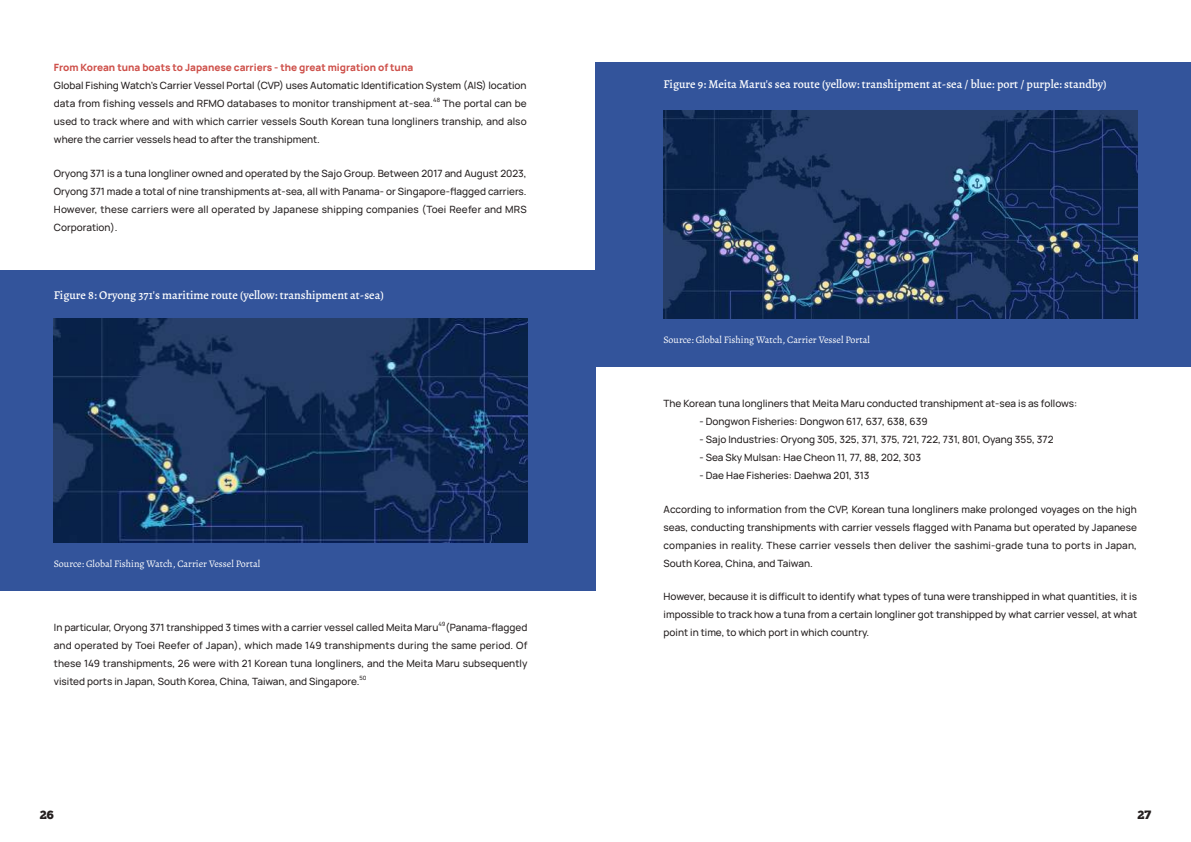
<style>
.page{position:relative;width:1191px;height:842px;background:#fff}
.page>*{position:absolute;margin:0;border:0;box-sizing:border-box;transform-origin:0 0}
.t1{font:500 12px "Alegreya";color:#fff}
.t2{font:12px "Chunk Five Ex";color:#241f1f}
.t3{font:500 10px/18px "Manrope";color:#241f1f;text-align:justify}
.t4{font:10px "Alegreya";color:#fff}
.t5{font:800 10px "Manrope";color:#ce504a}
.t6{font:500 5.8px "Manrope";color:#241f1f}
</style>
<div class="page">
<div style="left:0;top:270px;width:595px;height:320px;background:#33549b"></div>
<img style="left:54px;top:318px;width:473px;height:224px">
<div style="left:595px;top:62px;width:596px;height:304px;background:#33549b"></div>
<img style="left:663px;top:110px;width:474px;height:208px">
<p class="t5" style="left:54px;top:59px;width:361px">From Korean tuna boats to Japanese carriers - the great migration of tuna</p>
<p class="t3" style="left:54px;top:76px;width:474px">Global Fishing Watch's Carrier Vessel Portal (CVP) uses Automatic Identification System (AIS) location data from fishing vessels and RFMO databases to monitor transhipment at-sea.</p>
<p class="t6" style="left:433px;top:96px;width:8px">48</p>
<p class="t3" style="left:54px;top:94px;width:474px;text-indent:389px">The portal can be used to track where and with which carrier vessels South Korean tuna longliners tranship, and also where the carrier vessels head to after the transhipment.</p>
<p class="t3" style="left:54px;top:163px;width:474px">Oryong 371 is a tuna longliner owned and operated by the Sajo Group. Between 2017 and August 2023, Oryong 371 made a total of nine transhipments at-sea, all with Panama- or Singapore-flagged carriers.<br>However, these carriers were all operated by Japanese shipping companies (Toei Reefer and MRS Corporation).</p>
<p class="t1" style="left:54px;top:287px;width:331px">Figure 8: Oryong 371's maritime route (yellow: transhipment at-sea)</p>
<p class="t4" style="left:54px;top:557px;width:208px">Source: Global Fishing Watch, Carrier Vessel Portal</p>
<p class="t3" style="left:54px;top:618px;width:386px">In particular, Oryong 371 transhipped 3 times with a carrier vessel called Meita Maru</p>
<p class="t6" style="left:438px;top:619px;width:9px">49</p>
<p class="t3" style="left:54px;top:618px;width:475px;text-indent:391px">(Panama-flagged and operated by Toei Reefer of Japan), which made 149 transhipments during the same period. Of these 149 transhipments, 26 were with 21 Korean tuna longliners, and the Meita Maru subsequently visited ports in Japan, South Korea, China, Taiwan, and Singapore.</p>
<p class="t6" style="left:359px;top:673px;width:9px">50</p>
<p class="t1" style="left:663px;top:76px;width:444px">Figure 9: Meita Maru's sea route (yellow: transhipment at-sea / blue: port / purple: standby)</p>
<p class="t4" style="left:663px;top:333px;width:208px">Source: Global Fishing Watch, Carrier Vessel Portal</p>
<p class="t3" style="left:663px;top:394px;width:415px">The Korean tuna longliners that Meita Maru conducted transhipment at-sea is as follows:</p>
<p class="t3" style="left:699px;top:412px;width:229px">- Dongwon Fisheries: Dongwon 617, 637, 638, 639</p>
<p class="t3" style="left:699px;top:430px;width:355px">- Sajo Industries: Oryong 305, 325, 371, 375, 721, 722, 731, 801, Oyang 355, 372</p>
<p class="t3" style="left:699px;top:448px;width:223px">- Sea Sky Mulsan: Hae Cheon 11, 77, 88, 202, 303</p>
<p class="t3" style="left:699px;top:466px;width:171px">- Dae Hae Fisheries: Daehwa 201, 313</p>
<p class="t3" style="left:663px;top:499px;width:475px">According to information from the CVP, Korean tuna longliners make prolonged voyages on the high seas, conducting transhipments with carrier vessels flagged with Panama but operated by Japanese companies in reality. These carrier vessels then deliver the sashimi-grade tuna to ports in Japan, South Korea, China, and Taiwan.</p>
<p class="t3" style="left:663px;top:587px;width:475px">However, because it is difficult to identify what types of tuna were transhipped in what quantities, it is impossible to track how a tuna from a certain longliner got transhipped by what carrier vessel, at what point in time, to which port in which country.</p>
<p class="t2" style="left:40px;top:806px;width:16px">26</p>
<p class="t2" style="left:1137px;top:806px;width:15px">27</p>
</div>
